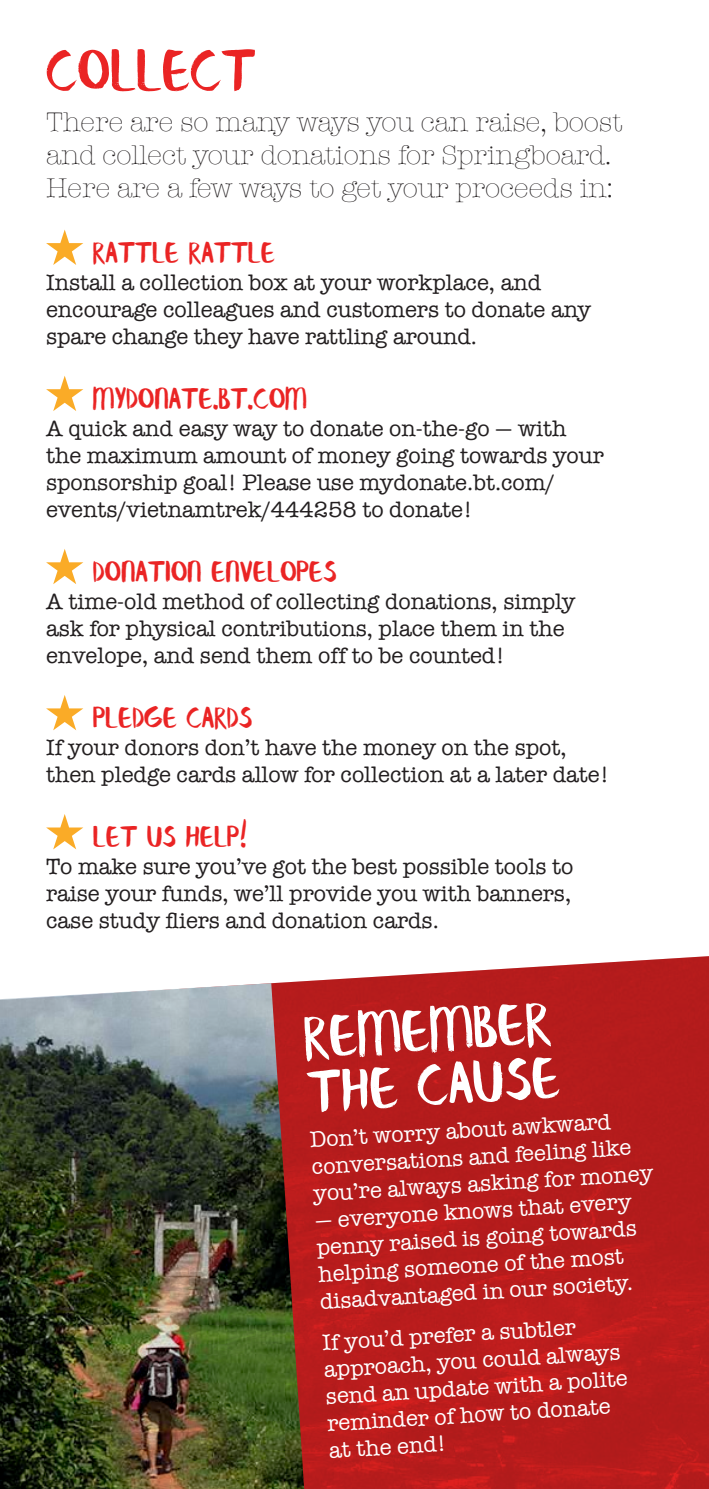
<style>
.page{position:relative;width:709px;height:1489px;background:#fff}
.page>*{position:absolute;margin:0;border:0;box-sizing:border-box;transform-origin:0 0}
.t1{font:65px/55px "Banaue";color:#fff}
.t2{font:65px "Banaue";color:#ea2424}
.t3{font:32.5px "Banaue";color:#ea2424}
.t4{font:300 27.5px/33px "American Typewriter";color:#231f20}
.t5{font:22.5px/27px "American Typewriter";color:#231f20}
.t6{font:22.5px/27px "American Typewriter";color:#fff}
.s1{font-size:32.25px}
</style>
<div class="page">
<img style="left:0;top:956px;width:709px;height:532px">
<svg style="left:46px;top:229px;width:37px;height:36px"></svg>
<svg style="left:46px;top:376px;width:37px;height:35px"></svg>
<svg style="left:46px;top:549px;width:37px;height:35px"></svg>
<svg style="left:46px;top:695px;width:37px;height:35px"></svg>
<svg style="left:46px;top:814px;width:37px;height:35px"></svg>
<h1 class="t2" style="left:46px;top:45px;width:211px">COLLECT</h1>
<p class="t4" style="left:46px;top:106px;width:578px">There are so many ways you can raise, boost and collect your donations for Springboard.<br>Here are a few ways to get your proceeds in:</p>
<h2 class="t3" style="left:93px;top:239px;width:184px">RATTLE RATTLE</h2>
<p class="t5" style="left:46px;top:269px;width:546px">Install a collection box at your workplace, and encourage colleagues and customers to donate any spare change they have rattling around.</p>
<h2 class="t3" style="left:93px;top:385px;width:216px">MYDONATE.BT.COM</h2>
<p class="t5" style="left:46px;top:415px;width:559px">A quick and easy way to donate on-the-go — with the maximum amount of money going towards your sponsorship goal! Please use mydonate.bt.com/ events/vietnamtrek/444258 to donate!</p>
<h2 class="t3" style="left:93px;top:558px;width:245px">DONATION ENVELOPES</h2>
<p class="t5" style="left:46px;top:588px;width:530px">A time-old method of collecting donations, simply ask for physical contributions, place them in the envelope, and send them off to be counted!</p>
<h2 class="t3" style="left:93px;top:704px;width:161px">PLEDGE CARDS</h2>
<p class="t5" style="left:46px;top:734px;width:564px">If your donors don’t have the money on the spot, then pledge cards allow for collection at a later date!</p>
<h2 class="t3" style="left:93px;top:823px;width:155px">LET US HELP<sup>⁄</sup><span class="s1">.</span></h2>
<p class="t5" style="left:46px;top:853px;width:529px;text-align:justify">To make sure you’ve got the best possible tools to raise your funds, we’ll provide you with banners, case study fliers and donation cards.</p>
<h1 class="t1" style="left:302px;top:1015px;width:255px;rotate:-4deg">REMEMBER<br>THE CAUSE</h1>
<p class="t6" style="left:309px;top:1125px;width:342px;rotate:-3deg">Don’t worry about awkward conversations and feeling like you’re always asking for money</p>
<p class="t6" style="left:314px;top:1205px;width:322px;rotate:-3deg">— everyone knows that every penny raised is going towards helping someone of the most disadvantaged in our society.</p>
<p class="t6" style="left:322px;top:1327px;width:304px;rotate:-3deg">If you’d prefer a subtler approach, you could always send an update with a polite reminder of how to donate at the end!</p>
</div>
